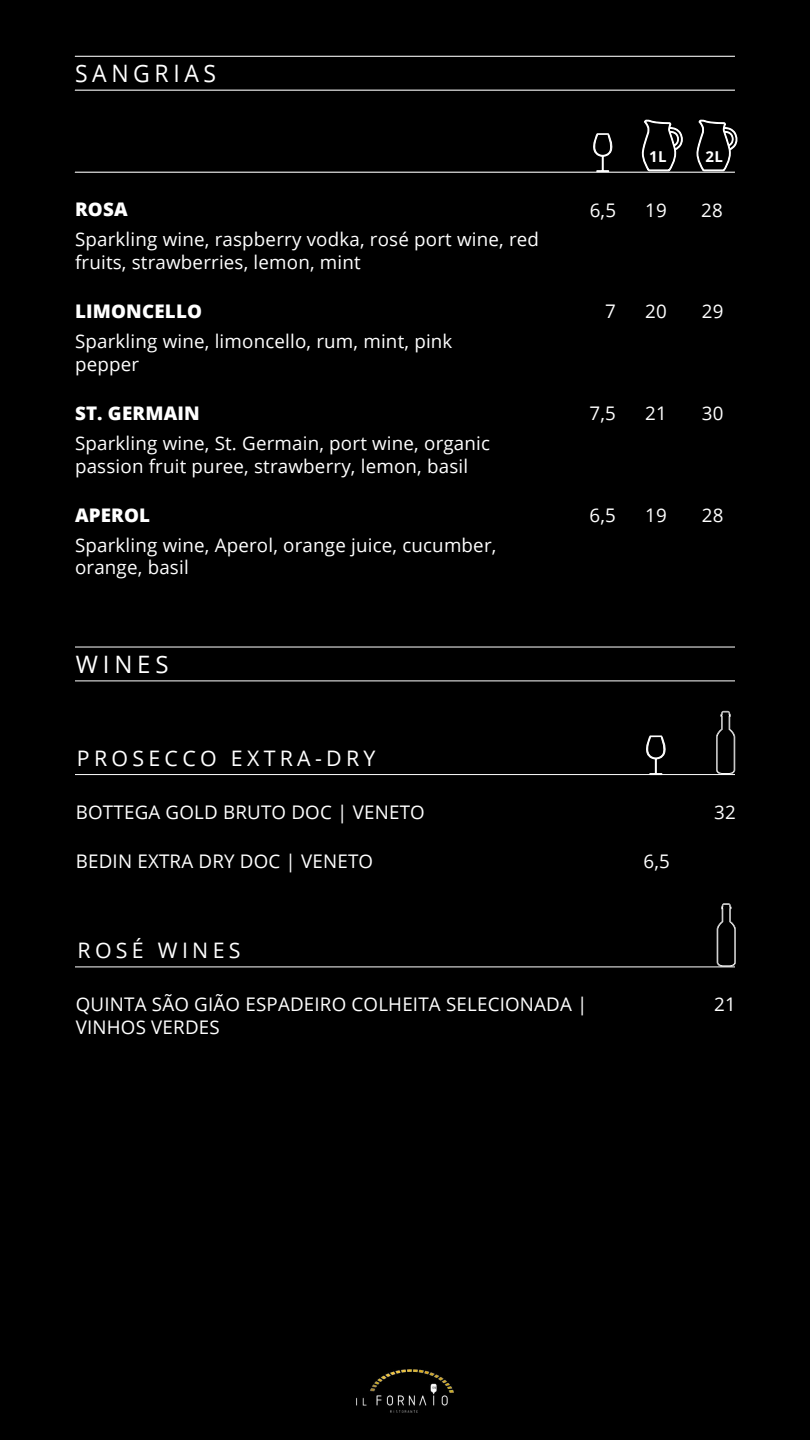
<style>
.page{position:relative;width:810px;height:1440px;background:#000}
.page>*{position:absolute;margin:0;border:0;box-sizing:border-box;transform-origin:0 0}
.t1{font:24px "Open Sans";letter-spacing:.2em;color:#fff;scale:.96 1}
.t2{font:24px "Open Sans";letter-spacing:.2em;color:#fff}
.t3{font:21.38px "Open Sans";letter-spacing:.2em;color:#fff}
.t4{font:18.75px/22.5px "Open Sans";letter-spacing:.01em;color:#fff}
.t5{font:800 18.75px "Open Sans";letter-spacing:.01em;color:#fff}
.t6{font:700 15px "Open Sans";color:#fff}
</style>
<div class="page">
<img style="left:357px;top:1370px;width:96px;height:43px">
<hr style="left:75px;top:56px;width:660px;height:1px;background:#fff">
<hr style="left:75px;top:90px;width:660px;height:1px;background:#fff">
<hr style="left:75px;top:172px;width:660px;height:1px;background:#fff">
<svg style="left:697px;top:120px;width:41px;height:51px"></svg>
<svg style="left:642px;top:120px;width:41px;height:51px"></svg>
<svg style="left:592px;top:133px;width:22px;height:39px"></svg>
<hr style="left:75px;top:647px;width:660px;height:1px;background:#fff">
<hr style="left:75px;top:681px;width:660px;height:1px;background:#fff">
<hr style="left:75px;top:967px;width:660px;height:1px;background:#fff">
<svg style="left:717px;top:903px;width:19px;height:64px"></svg>
<hr style="left:75px;top:774px;width:660px;height:1px;background:#fff">
<svg style="left:716px;top:711px;width:19px;height:64px"></svg>
<svg style="left:645px;top:736px;width:22px;height:39px"></svg>
<p class="t1" style="left:75px;top:57px;width:149px">SANGRIAS</p>
<p class="t5" style="left:75px;top:195px;width:54px">ROSA</p>
<p class="t4" style="left:75px;top:228px;width:466px">Sparkling wine, raspberry vodka, rosé port wine, red fruits, strawberries, lemon, mint</p>
<p class="t5" style="left:75px;top:297px;width:129px">LIMONCELLO</p>
<p class="t4" style="left:75px;top:330px;width:379px">Sparkling wine, limoncello, rum, mint, pink pepper</p>
<p class="t5" style="left:75px;top:399px;width:126px">ST. GERMAIN</p>
<p class="t4" style="left:75px;top:432px;width:417px">Sparkling wine, St. Germain, port wine, organic passion fruit puree, strawberry, lemon, basil</p>
<p class="t5" style="left:75px;top:501px;width:77px">APEROL</p>
<p class="t4" style="left:75px;top:533px;width:423px">Sparkling wine, Aperol, orange juice, cucumber, orange, basil</p>
<p class="t2" style="left:76px;top:647px;width:94px">WINES</p>
<p class="t3" style="left:77px;top:743px;width:300px">PROSECCO EXTRA-DRY</p>
<p class="t6" style="left:649px;top:146px;width:19px">1L</p>
<p class="t6" style="left:706px;top:146px;width:19px">2L</p>
<p class="t4" style="left:590px;top:198px;width:28px">6,5</p>
<p class="t4" style="left:645px;top:198px;width:23px">19</p>
<p class="t4" style="left:701px;top:198px;width:23px">28</p>
<p class="t4" style="left:605px;top:300px;width:12px">7</p>
<p class="t4" style="left:645px;top:300px;width:23px">20</p>
<p class="t4" style="left:702px;top:300px;width:23px">29</p>
<p class="t4" style="left:590px;top:402px;width:28px">7,5</p>
<p class="t4" style="left:645px;top:402px;width:23px">21</p>
<p class="t4" style="left:702px;top:402px;width:23px">30</p>
<p class="t4" style="left:590px;top:503px;width:28px">6,5</p>
<p class="t4" style="left:645px;top:503px;width:23px">19</p>
<p class="t4" style="left:702px;top:503px;width:23px">28</p>
<p class="t4" style="left:76px;top:800px;width:351px">BOTTEGA GOLD BRUTO DOC | VENETO</p>
<p class="t4" style="left:714px;top:800px;width:23px">32</p>
<p class="t4" style="left:76px;top:850px;width:299px">BEDIN EXTRA DRY DOC | VENETO</p>
<p class="t4" style="left:643px;top:850px;width:28px">6,5</p>
<p class="t3" style="left:78px;top:936px;width:165px">ROSÉ WINES</p>
<p class="t4" style="left:76px;top:993px;width:513px">QUINTA SÃO GIÃO ESPADEIRO COLHEITA SELECIONADA |<br>VINHOS VERDES</p>
<p class="t4" style="left:714px;top:993px;width:23px">21</p>
</div>
